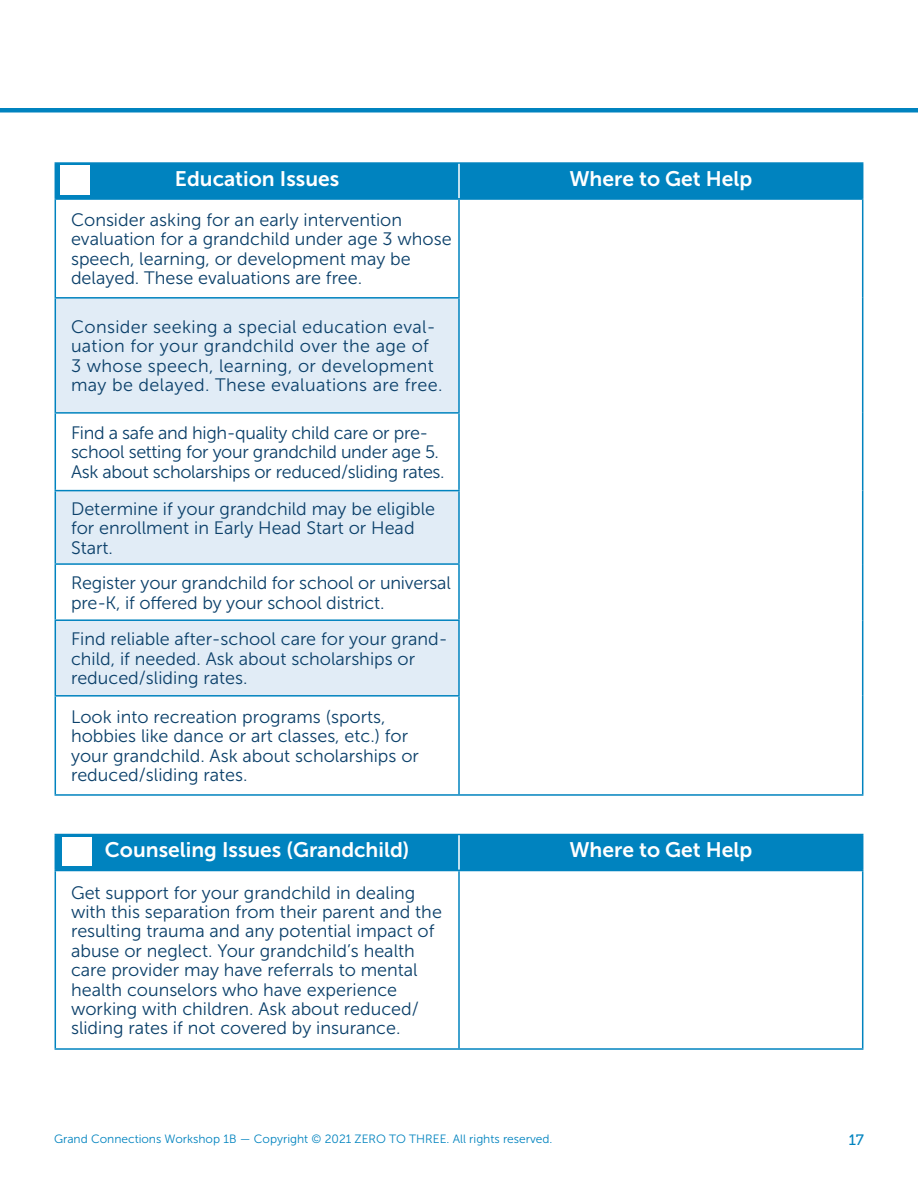
<style>
.page{position:relative;width:918px;height:1188px;background:#fff}
.page>*{position:absolute;margin:0;border:0;box-sizing:border-box;transform-origin:0 0}
.t1{font:21px "Museo Sans 700";color:#fff}
.t2{font:18px/19.5px "Museo Sans 300";color:#0b406a}
.t3{font:18px/19.5px "Museo Sans 300";letter-spacing:.02em;color:#0b406a}
.t4{font:18px/19.4px "Museo Sans 300";letter-spacing:-.02em;color:#0b406a}
.t5{font:15px "Museo Slab 500";color:#0083bf}
.t6{font:12px "Museo Sans 300";color:#0083bf}
</style>
<div class="page">
<hr style="left:0;top:108px;width:918px;height:4px;background:#0083bf">
<div style="left:56px;top:164px;width:806px;height:34px;background:#0083bf"></div>
<svg style="left:56px;top:299px;width:402px;height:396px;fill:#e1ecf6"></svg>
<hr style="left:55px;top:162px;width:404px;height:2px;background:#0083bf">
<hr style="left:55px;top:164px;width:1px;height:34px;background:#0083bf">
<hr style="left:459px;top:162px;width:404px;height:2px;background:#0083bf">
<hr style="left:862px;top:164px;width:1px;height:34px;background:#0083bf">
<hr style="left:458px;top:164px;width:2px;height:34px;background:#fff">
<hr style="left:55px;top:198px;width:404px;height:2px;background:#0083bf">
<hr style="left:55px;top:200px;width:1px;height:97px;background:#0083bf">
<hr style="left:459px;top:198px;width:404px;height:2px;background:#0083bf">
<hr style="left:458px;top:200px;width:2px;height:97px;background:#0083bf">
<hr style="left:862px;top:200px;width:1px;height:98px;background:#0083bf">
<hr style="left:55px;top:297px;width:405px;height:2px;background:#0083bf">
<hr style="left:55px;top:299px;width:1px;height:113px;background:#0083bf">
<hr style="left:458px;top:299px;width:2px;height:113px;background:#0083bf">
<hr style="left:862px;top:298px;width:1px;height:115px;background:#0083bf">
<hr style="left:55px;top:412px;width:405px;height:2px;background:#0083bf">
<hr style="left:55px;top:414px;width:1px;height:76px;background:#0083bf">
<hr style="left:458px;top:414px;width:2px;height:76px;background:#0083bf">
<hr style="left:862px;top:413px;width:1px;height:78px;background:#0083bf">
<hr style="left:55px;top:490px;width:405px;height:1px;background:#0083bf">
<hr style="left:55px;top:491px;width:1px;height:72px;background:#0083bf">
<hr style="left:458px;top:491px;width:2px;height:72px;background:#0083bf">
<hr style="left:862px;top:491px;width:1px;height:73px;background:#0083bf">
<hr style="left:55px;top:563px;width:405px;height:2px;background:#0083bf">
<hr style="left:55px;top:565px;width:1px;height:54px;background:#0083bf">
<hr style="left:458px;top:565px;width:2px;height:54px;background:#0083bf">
<hr style="left:862px;top:564px;width:1px;height:56px;background:#0083bf">
<hr style="left:55px;top:619px;width:405px;height:2px;background:#0083bf">
<hr style="left:55px;top:621px;width:1px;height:74px;background:#0083bf">
<hr style="left:458px;top:621px;width:2px;height:74px;background:#0083bf">
<hr style="left:862px;top:620px;width:1px;height:76px;background:#0083bf">
<hr style="left:55px;top:695px;width:405px;height:2px;background:#0083bf">
<hr style="left:55px;top:697px;width:1px;height:97px;background:#0083bf">
<hr style="left:458px;top:697px;width:2px;height:97px;background:#0083bf">
<hr style="left:862px;top:696px;width:1px;height:98px;background:#0083bf">
<hr style="left:55px;top:794px;width:404px;height:2px;background:#0083bf">
<hr style="left:459px;top:794px;width:404px;height:2px;background:#0083bf">
<div style="left:56px;top:835px;width:806px;height:35px;background:#0083bf"></div>
<svg style="left:56px;top:871px;width:806px;height:177px"></svg>
<hr style="left:55px;top:834px;width:404px;height:1px;background:#0083bf">
<hr style="left:55px;top:835px;width:1px;height:35px;background:#0083bf">
<hr style="left:459px;top:834px;width:404px;height:1px;background:#0083bf">
<hr style="left:862px;top:835px;width:1px;height:35px;background:#0083bf">
<hr style="left:458px;top:835px;width:2px;height:35px;background:#fff">
<hr style="left:55px;top:870px;width:404px;height:1px;background:#0083bf">
<hr style="left:55px;top:871px;width:1px;height:177px;background:#0083bf">
<hr style="left:459px;top:870px;width:404px;height:1px;background:#0083bf">
<hr style="left:458px;top:871px;width:2px;height:177px;background:#0083bf">
<hr style="left:862px;top:871px;width:1px;height:177px;background:#0083bf">
<hr style="left:55px;top:1048px;width:404px;height:2px;background:#0083bf">
<hr style="left:459px;top:1048px;width:404px;height:2px;background:#0083bf">
<div style="left:62px;top:837px;width:30px;height:29px;background:#fff"></div>
<div style="left:61px;top:166px;width:29px;height:29px;background:#fff"></div>
<p class="t1" style="left:175px;top:167px;width:166px">Education Issues</p>
<p class="t1" style="left:569px;top:167px;width:184px">Where to Get Help</p>
<p class="t2" style="left:71px;top:210px;width:382px">Consider asking for an early intervention evaluation for a grandchild under age 3 whose speech, learning, or development may be delayed. These evaluations are free.</p>
<p class="t3" style="left:71px;top:317px;width:373px">Consider seeking a special education eval&shy;uation for your grandchild over the age of 3 whose speech, learning, or development may be delayed. These evaluations are free.</p>
<p class="t4" style="left:71px;top:423px;width:375px">Find a safe and high-quality child care or pre&shy;school setting for your grandchild under age 5.<br>Ask about scholarships or reduced/sliding rates.</p>
<p class="t2" style="left:71px;top:499px;width:366px">Determine if your grandchild may be eligible for enrollment in Early Head Start or Head<br>Start.</p>
<p class="t2" style="left:71px;top:573px;width:381px">Register your grandchild for school or universal pre-K, if offered by your school district.</p>
<p class="t2" style="left:71px;top:630px;width:378px">Find reliable after-school care for your grand&shy;child, if needed. Ask about scholarships or reduced/sliding rates.</p>
<p class="t2" style="left:71px;top:707px;width:349px">Look into recreation programs (sports, hobbies like dance or art classes, etc.) for your grandchild. Ask about scholarships or reduced/sliding rates.</p>
<p class="t1" style="left:105px;top:838px;width:306px">Counseling Issues (Grandchild)</p>
<p class="t1" style="left:569px;top:838px;width:184px">Where to Get Help</p>
<p class="t2" style="left:71px;top:883px;width:372px">Get support for your grandchild in dealing with this separation from their parent and the resulting trauma and any potential impact of abuse or neglect. Your grandchild’s health care provider may have referrals to mental health counselors who have experience working with children. Ask about reduced/ sliding rates if not covered by insurance.</p>
<p class="t6" style="left:54px;top:1132px;width:500px">Grand Connections Workshop 1B — Copyright © 2021 ZERO TO THREE. All rights reserved.</p>
<p class="t5" style="left:849px;top:1132px;width:17px">17</p>
</div>
